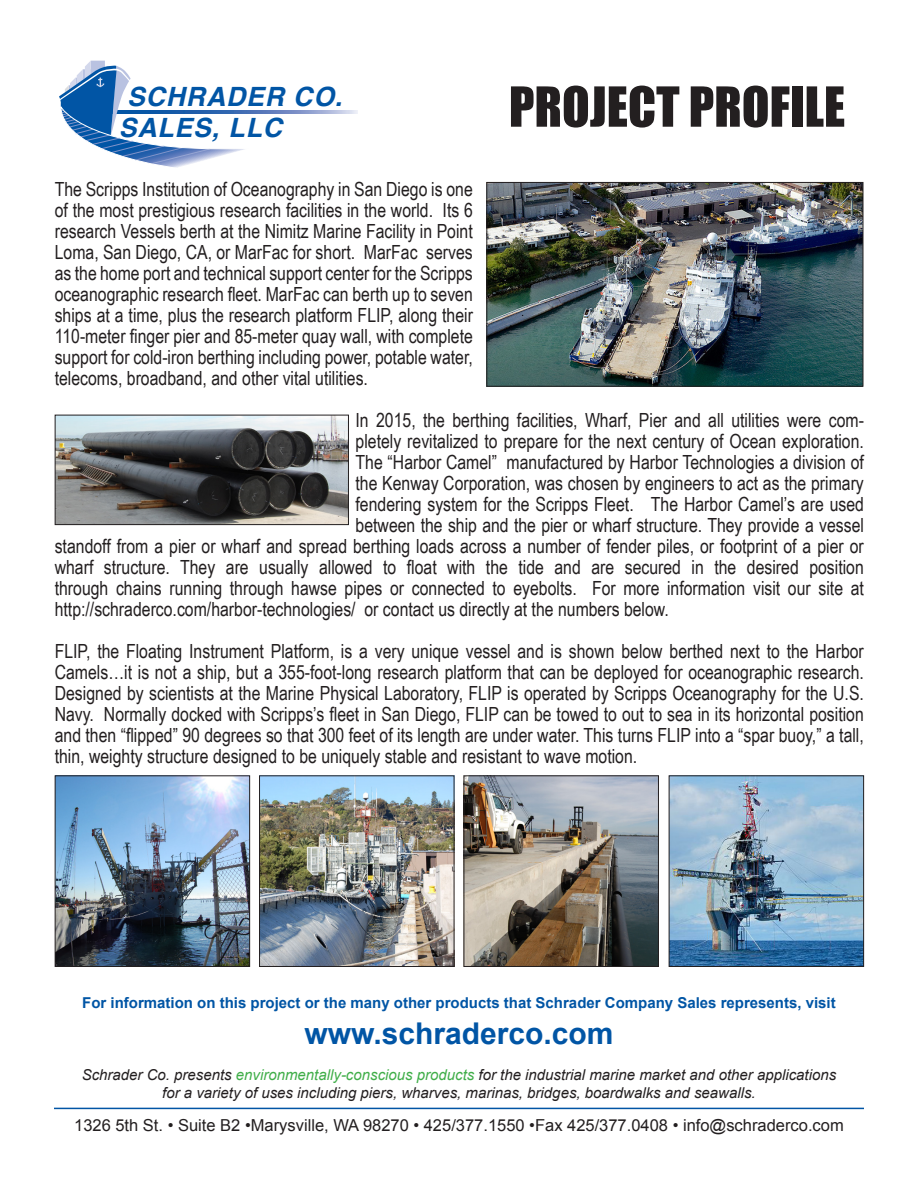
<style>
.page{position:relative;width:918px;height:1188px;background:#fff}
.page>*{position:absolute;margin:0;border:0;box-sizing:border-box;transform-origin:0 0}
.t1{font:51px "Impact";color:#231f20}
.t2{font:700 30px "Arial";color:#0155a5}
.t3{font:italic 700 26.55px/30.6px "Helvetica";letter-spacing:.035em;color:#0155a5}
.t4{font:19.5px/21px "Arial Narrow";color:#231f20;text-align:justify}
.t5{font:16.5px "Arial";color:#231f20}
.t6{font:italic 15px "Arial";color:#231f20}
.t7{font:700 15px "Arial";color:#0155a5}
.s1{color:#40ae49}
</style>
<div class="page">
<svg style="left:249px;top:111px;width:109px;height:3px"></svg>
<svg style="left:59px;top:61px;width:190px;height:107px"></svg>
<hr style="left:54px;top:1108px;width:810px;height:1px;background:#0155a5">
<img style="left:488px;top:184px;width:373px;height:201px">
<div style="left:486px;top:182px;width:377px;height:205px;border:1px solid #231f20"></div>
<img style="left:57px;top:417px;width:290px;height:106px">
<div style="left:55px;top:415px;width:294px;height:110px;border:1px solid #231f20"></div>
<img style="left:466px;top:777px;width:191px;height:188px">
<div style="left:464px;top:775px;width:195px;height:192px;border:1px solid #231f20"></div>
<img style="left:671px;top:777px;width:191px;height:188px">
<div style="left:669px;top:775px;width:195px;height:192px;border:1px solid #231f20"></div>
<img style="left:261px;top:777px;width:191px;height:188px">
<div style="left:259px;top:775px;width:195px;height:192px;border:1px solid #231f20"></div>
<img style="left:57px;top:777px;width:191px;height:188px">
<div style="left:55px;top:775px;width:195px;height:192px;border:1px solid #231f20"></div>
<p class="t3" style="left:119px;top:82px;width:225px;text-indent:8px">SCHRADER CO.<br>SALES, LLC</p>
<p class="t1" style="left:509px;top:67px;width:338px">PROJECT PROFILE</p>
<p class="t4" style="left:55px;top:178px;width:420px">The Scripps Institution of Oceanography in San Diego is one of the most prestigious research facilities in the world. Its 6 research Vessels berth at the Nimitz Marine Facility in Point Loma, San Diego, CA, or MarFac for short. MarFac serves as the home port and technical support center for the Scripps oceanographic research fleet. MarFac can berth up to seven ships at a time, plus the research platform FLIP, along their 110-meter finger pier and 85-meter quay wall, with complete support for cold-iron berthing including power, potable water, telecoms, broadband, and other vital utilities.</p>
<p class="t4" style="left:356px;top:409px;width:510px">In 2015, the berthing facilities, Wharf, Pier and all utilities were com-</p>
<p class="t4" style="left:356px;top:430px;width:510px">pletely revitalized to prepare for the next century of Ocean exploration.</p>
<p class="t4" style="left:356px;top:451px;width:510px">The “Harbor Camel” manufactured by Harbor Technologies a division of</p>
<p class="t4" style="left:356px;top:472px;width:510px">the Kenway Corporation, was chosen by engineers to act as the primary</p>
<p class="t4" style="left:356px;top:493px;width:510px">fendering system for the Scripps Fleet. The Harbor Camel’s are used</p>
<p class="t4" style="left:356px;top:514px;width:510px">between the ship and the pier or wharf structure. They provide a vessel</p>
<p class="t4" style="left:55px;top:535px;width:811px">standoff from a pier or wharf and spread berthing loads across a number of fender piles, or footprint of a pier or</p>
<p class="t4" style="left:55px;top:556px;width:811px">wharf structure. They are usually allowed to float with the tide and are secured in the desired position</p>
<p class="t4" style="left:55px;top:577px;width:811px">through chains running through hawse pipes or connected to eyebolts. For more information visit our site at</p>
<p class="t4" style="left:55px;top:598px;width:616px">http://schraderco.com/harbor-technologies/ or contact us directly at the numbers below.</p>
<p class="t4" style="left:55px;top:640px;width:811px">FLIP, the Floating Instrument Platform, is a very unique vessel and is shown below berthed next to the Harbor Camels…it is not a ship, but a 355-foot-long research platform that can be deployed for oceanographic research.<br>Designed by scientists at the Marine Physical Laboratory, FLIP is operated by Scripps Oceanography for the U.S.<br>Navy. Normally docked with Scripps’s fleet in San Diego, FLIP can be towed to out to sea in its horizontal position and then “flipped” 90 degrees so that 300 feet of its length are under water. This turns FLIP into a “spar buoy,” a tall, thin, weighty structure designed to be uniquely stable and resistant to wave motion.</p>
<p class="t7" style="left:82px;top:993px;width:755px">For information on this project or the many other products that Schrader Company Sales represents, visit</p>
<p class="t2" style="left:305px;top:1014px;width:310px">www.schraderco.com</p>
<p class="t6" style="left:82px;top:1065px;width:756px">Schrader Co. presents <span class="s1">environmentally-conscious products</span> for the industrial marine market and other applications</p>
<p class="t6" style="left:162px;top:1083px;width:595px">for a variety of uses including piers, wharves, marinas, bridges, boardwalks and seawalls.</p>
<p class="t5" style="left:74px;top:1115px;width:771px">1326 5th St. • Suite B2 •Marysville, WA 98270 • 425/377.1550 •Fax 425/377.0408 • info@schraderco.com</p>
</div>
